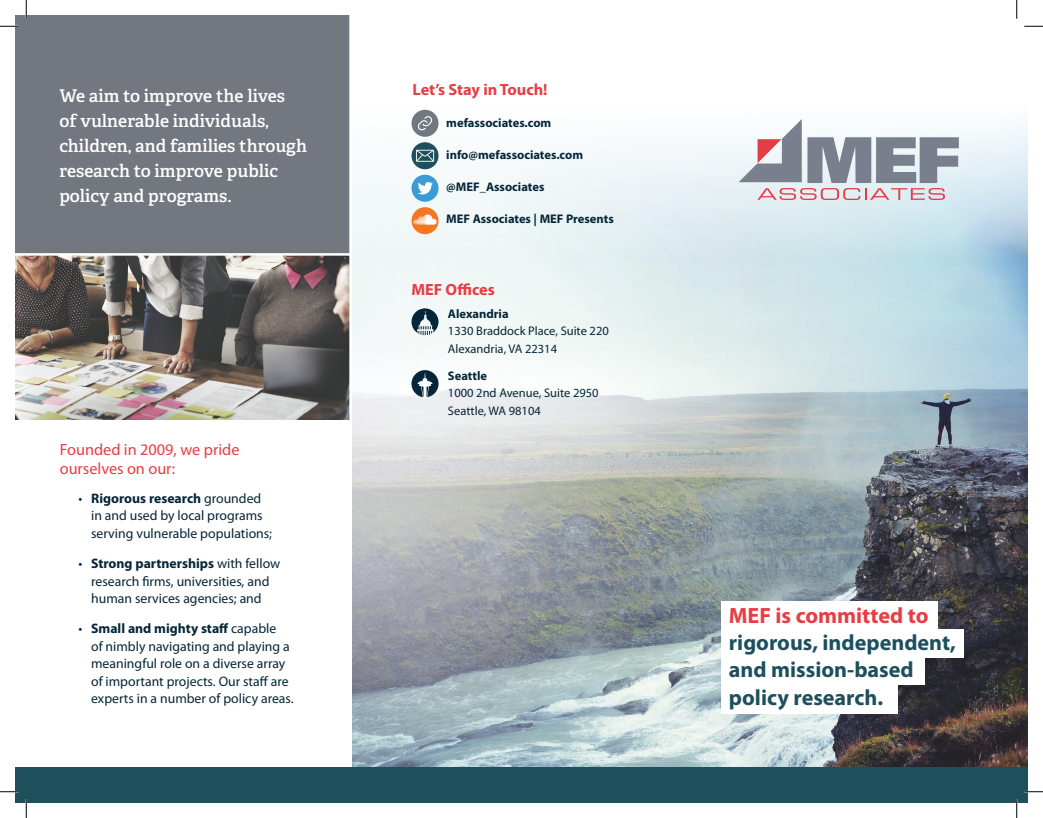
<style>
.page{position:relative;width:1043px;height:818px;background:#fff}
.page>*{position:absolute;margin:0;border:0;box-sizing:border-box;transform-origin:0 0}
.t1{font:700 22.12px/27.4px "Myriad Pro";color:#1d505c}
.t2{font:700 22.12px "Myriad Pro";color:#e73d44}
.t3{font:600 17.5px/25px "Adelle";color:#fff}
.t4{font:16.25px/18.8px "Myriad Pro";color:#e73d44}
.t5{font:700 16.25px "Myriad Pro";color:#e73d44}
.t6{font:13.75px/17.5px "Myriad Pro";color:#052639}
.t7{font:700 12.5px "Myriad Pro";color:#052639}
.t8{font:12.5px/17.5px "Myriad Pro";color:#052639}
.s1{font-weight:700}
</style>
<div class="page">
<img style="left:609px;top:277px;width:419px;height:490px">
<svg style="left:352px;top:277px;width:257px;height:490px"></svg>
<svg style="left:352px;top:109px;width:676px;height:168px"></svg>
<svg style="left:411px;top:308px;width:27px;height:27px"></svg>
<div style="left:15px;top:15px;width:335px;height:237px;background:#727780"></div>
<img style="left:15px;top:252px;width:338px;height:172px">
<div style="left:411px;top:110px;width:27px;height:27px;background:#727880;border-radius:50%"></div>
<svg style="left:418px;top:116px;width:14px;height:15px"></svg>
<svg style="left:411px;top:142px;width:27px;height:27px"></svg>
<svg style="left:416px;top:150px;width:18px;height:12px"></svg>
<div style="left:411px;top:175px;width:27px;height:27px;background:#3c9bd5;border-radius:50%"></div>
<svg style="left:418px;top:182px;width:15px;height:12px"></svg>
<div style="left:411px;top:207px;width:27px;height:27px;background:#f47721;border-radius:50%"></div>
<svg style="left:413px;top:214px;width:23px;height:11px"></svg>
<div style="left:15px;top:767px;width:1013px;height:35px;background:#1d505c"></div>
<svg style="left:738px;top:119px;width:220px;height:81px"></svg>
<svg style="left:411px;top:370px;width:27px;height:27px"></svg>
<div style="left:721px;top:601px;width:217px;height:28px;background:#fff"></div>
<div style="left:721px;top:628px;width:242px;height:29px;background:#fff"></div>
<div style="left:721px;top:656px;width:203px;height:29px;background:#fff"></div>
<div style="left:721px;top:684px;width:176px;height:29px;background:#fff"></div>
<svg style="left:0;top:25px;width:19px;height:2px"></svg>
<svg style="left:1024px;top:25px;width:18px;height:2px"></svg>
<svg style="left:0;top:790px;width:19px;height:2px"></svg>
<svg style="left:1024px;top:790px;width:18px;height:2px"></svg>
<svg style="left:25px;top:0;width:2px;height:19px"></svg>
<svg style="left:25px;top:799px;width:2px;height:19px"></svg>
<svg style="left:1016px;top:0;width:1px;height:19px"></svg>
<svg style="left:1015px;top:799px;width:2px;height:19px"></svg>
<p class="t3" style="left:59px;top:84px;width:249px">We aim to improve the lives<br>of vulnerable individuals, children, and families through research to improve public policy and programs.</p>
<p class="t4" style="left:60px;top:440px;width:181px">Founded in 2009, we pride ourselves on our:</p>
<p class="t6" style="left:91px;top:489px;width:182px;text-indent:-13px">• <span class="s1">Rigorous research</span> grounded in and used by local programs serving vulnerable populations;</p>
<p class="t6" style="left:78px;top:554px;width:203px;text-align:center">• <span class="s1">Strong partnerships</span> with fellow research firms, universities, and human services agencies; and</p>
<p class="t6" style="left:91px;top:619px;width:204px;text-indent:-13px">• <span class="s1">Small and mighty staff</span> capable<br>of nimbly navigating and playing a meaningful role on a diverse array of important projects. Our staff are experts in a number of policy areas.</p>
<p class="t5" style="left:412px;top:79px;width:137px">Let’s Stay in Touch!</p>
<p class="t7" style="left:446px;top:115px;width:107px">mefassociates.com</p>
<p class="t7" style="left:446px;top:147px;width:138px">info@mefassociates.com</p>
<p class="t7" style="left:446px;top:178px;width:100px">@MEF_Associates</p>
<p class="t7" style="left:446px;top:210px;width:169px">MEF Associates | MEF Presents</p>
<p class="t5" style="left:411px;top:278px;width:85px">MEF Offices</p>
<p class="t7" style="left:448px;top:305px;width:62px">Alexandria</p>
<p class="t8" style="left:448px;top:322px;width:162px">1330 Braddock Place, Suite 220<br>Alexandria, VA 22314</p>
<p class="t7" style="left:448px;top:367px;width:41px">Seattle</p>
<p class="t8" style="left:448px;top:384px;width:152px">1000 2nd Avenue, Suite 2950<br>Seattle, WA 98104</p>
<h1 class="t2" style="left:729px;top:600px;width:201px">MEF is committed to</h1>
<h1 class="t1" style="left:729px;top:628px;width:228px">rigorous, independent, and mission-based policy research.</h1>
</div>
